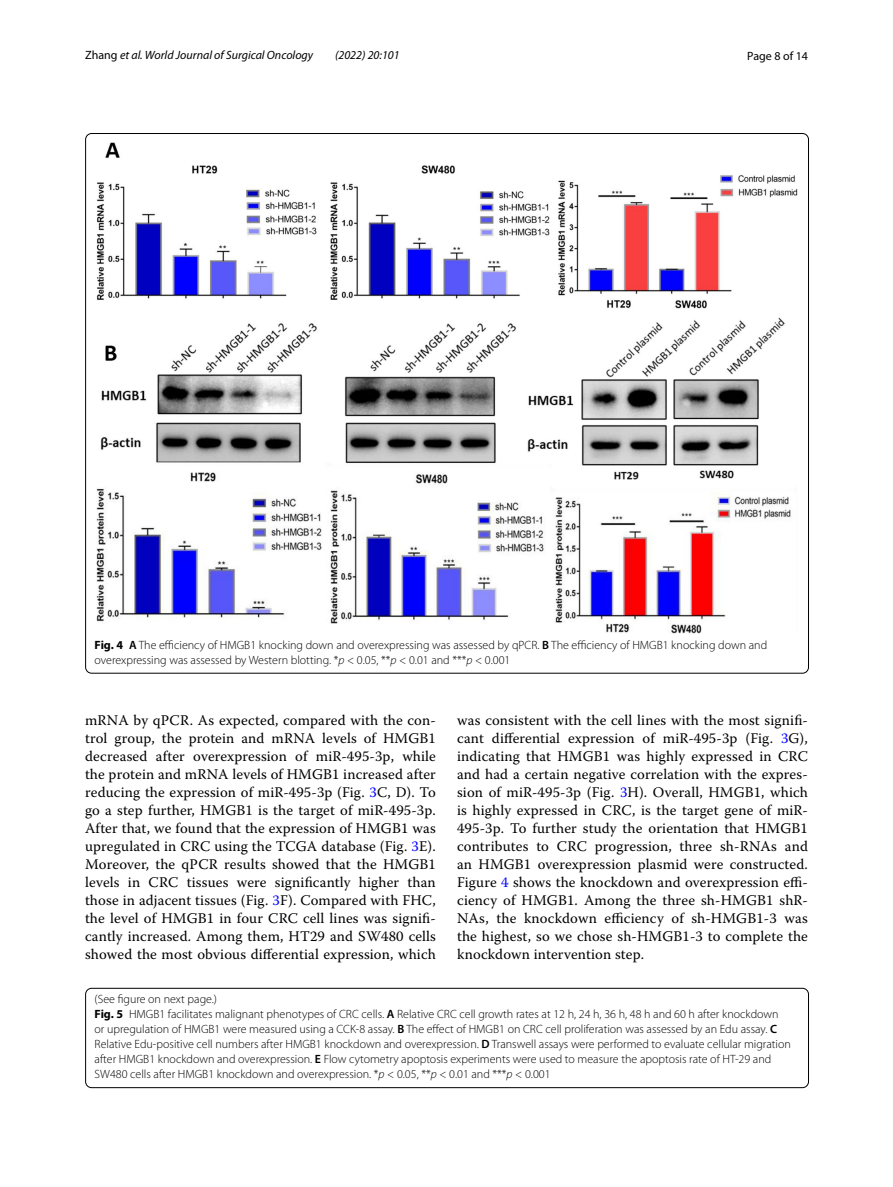
<style>
.page{position:relative;width:893px;height:1187px;background:#fff}
.page>*{position:absolute;margin:0;border:0;box-sizing:border-box;transform-origin:0 0}
.t1{font:14.7px/18px "Warnock Pro";letter-spacing:.01em;color:#000;text-align:justify}
.t2{font:300 12px/15px "Myriad Pro";color:#000}
.t3{font:italic 12px "Myriad Pro";color:#000}
.t4{font:12px "Myriad Pro";color:#000}
.s1{font-style:normal}
.s2{font-weight:700}
.s3{font-weight:600}
.s4{font-style:italic}
.s5{color:#00f}
</style>
<div class="page">
<img style="left:97px;top:142px;width:700px;height:491px">
<div style="left:85px;top:988px;width:724px;height:99px;border:1px solid #000;border-radius:6px"></div>
<p class="t3" style="left:85px;top:48px;width:230px"><span class="s1">Zhang</span> et al. World Journal of Surgical Oncology</p>
<p class="t3" style="left:335px;top:48px;width:66px">(2022) 20:101</p>
<p class="t4" style="left:747px;top:48px;width:62px">Page 8 of 14</p>
<p class="t2" style="left:95px;top:637px;width:674px"><span class="s2">Fig. 4</span> <span class="s3">A</span> The efficiency of HMGB1 knocking down and overexpressing was assessed by qPCR. <span class="s3">B</span> The efficiency of HMGB1 knocking down and overexpressing was assessed by Western blotting. *<span class="s4">p</span> &lt; 0.05, **<span class="s4">p</span> &lt; 0.01 and ***<span class="s4">p</span> &lt; 0.001</p>
<p class="t1" style="left:85px;top:710px;width:352px">mRNA by qPCR. As expected, compared with the con&shy;trol group, the protein and mRNA levels of HMGB1 decreased after overexpression of miR-495-3p, while the protein and mRNA levels of HMGB1 increased after reducing the expression of miR-495-3p (Fig. <span class="s5">3</span>C, D). To go a step further, HMGB1 is the target of miR-495-3p.<br>After that, we found that the expression of HMGB1 was upregulated in CRC using the TCGA database (Fig. <span class="s5">3</span>E).<br>Moreover, the qPCR results showed that the HMGB1 levels in CRC tissues were significantly higher than those in adjacent tissues (Fig. <span class="s5">3</span>F). Compared with FHC, the level of HMGB1 in four CRC cell lines was signifi&shy;cantly increased. Among them, HT29 and SW480 cells showed the most obvious differential expression, which</p>
<p class="t1" style="left:457px;top:710px;width:352px">was consistent with the cell lines with the most signifi&shy;cant differential expression of miR-495-3p (Fig. <span class="s5">3</span>G), indicating that HMGB1 was highly expressed in CRC and had a certain negative correlation with the expres&shy;sion of miR-495-3p (Fig. <span class="s5">3</span>H). Overall, HMGB1, which is highly expressed in CRC, is the target gene of miR-495-3p. To further study the orientation that HMGB1 contributes to CRC progression, three sh-RNAs and an HMGB1 overexpression plasmid were constructed.<br>Figure <span class="s5">4</span> shows the knockdown and overexpression effi&shy;ciency of HMGB1. Among the three sh-HMGB1 shR-NAs, the knockdown efficiency of sh-HMGB1-3 was the highest, so we chose sh-HMGB1-3 to complete the knockdown intervention step.</p>
<p class="t2" style="left:95px;top:991px;width:124px">(See figure on next page.)</p>
<p class="t2" style="left:95px;top:1006px;width:698px"><span class="s2">Fig. 5</span> HMGB1 facilitates malignant phenotypes of CRC cells. <span class="s3">A</span> Relative CRC cell growth rates at 12 h, 24 h, 36 h, 48 h and 60 h after knockdown or upregulation of HMGB1 were measured using a CCK-8 assay. <span class="s3">B</span> The effect of HMGB1 on CRC cell proliferation was assessed by an Edu assay. <span class="s3">C </span>Relative Edu-positive cell numbers after HMGB1 knockdown and overexpression. <span class="s3">D</span> Transwell assays were performed to evaluate cellular migration after HMGB1 knockdown and overexpression. <span class="s3">E</span> Flow cytometry apoptosis experiments were used to measure the apoptosis rate of HT-29 and SW480 cells after HMGB1 knockdown and overexpression. *<span class="s4">p</span> &lt; 0.05, **<span class="s4">p</span> &lt; 0.01 and ***<span class="s4">p</span> &lt; 0.001</p>
</div>
